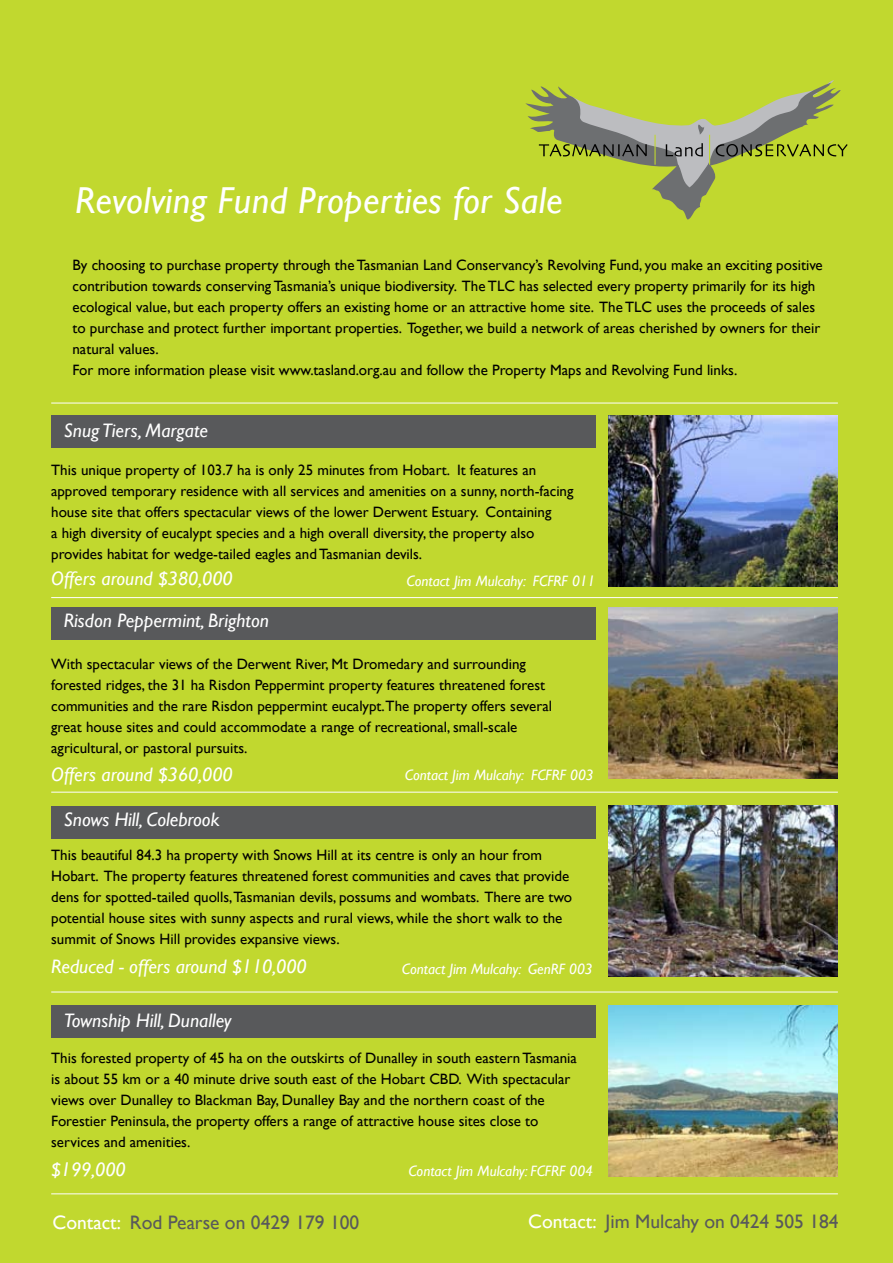
<style>
.page{position:relative;width:893px;height:1263px;background:#c1d82f}
.page>*{position:absolute;margin:0;border:0;box-sizing:border-box;transform-origin:0 0}
.t1{font:italic 37.5px "Gill Sans";letter-spacing:.01em;color:#fff}
.t2{font:italic 19.5px "Gill Sans";color:#fff}
.t3{font:19.5px "Gill Sans";color:#58595b}
.t4{font:15px/21px "Gill Sans";color:#000}
.t5{font:italic 15px "Gill Sans";color:#fff}
.s1{color:#fff}
</style>
<div class="page">
<svg style="left:525px;top:80px;width:323px;height:139px"></svg>
<hr style="left:654px;top:135px;width:2px;height:30px;background:#c1d82f">
<hr style="left:709px;top:135px;width:1px;height:30px;background:#c1d82f">
<hr style="left:51px;top:403px;width:787px;height:1px;background:#fff">
<hr style="left:51px;top:597px;width:787px;height:1px;background:#fff">
<hr style="left:51px;top:792px;width:787px;height:1px;background:#fff">
<hr style="left:51px;top:992px;width:787px;height:1px;background:#fff">
<img style="left:608px;top:1006px;width:230px;height:171px">
<div style="left:51px;top:1006px;width:544px;height:32px;background:#58595b"></div>
<div style="left:51px;top:607px;width:544px;height:32px;background:#58595b"></div>
<img style="left:608px;top:607px;width:230px;height:171px">
<div style="left:51px;top:806px;width:544px;height:32px;background:#58595b"></div>
<img style="left:608px;top:806px;width:230px;height:171px">
<img style="left:608px;top:416px;width:230px;height:171px">
<div style="left:51px;top:416px;width:544px;height:32px;background:#58595b"></div>
<hr style="left:51px;top:1193px;width:787px;height:1px;background:#fff">
<h1 class="t1" style="left:75px;top:178px;width:489px">Revolving Fund Properties for Sale</h1>
<p class="t4" style="left:72px;top:254px;width:752px">By choosing to purchase property through the Tasmanian Land Conservancy’s Revolving Fund, you make an exciting positive contribution towards conserving Tasmania’s unique biodiversity. The TLC has selected every property primarily for its high ecological value, but each property offers an existing home or an attractive home site. The TLC uses the proceeds of sales to purchase and protect further important properties. Together, we build a network of areas cherished by owners for their natural values.<br>For more information please visit www.tasland.org.au and follow the Property Maps and Revolving Fund links.</p>
<h2 class="t2" style="left:64px;top:419px;width:146px">Snug Tiers, Margate</h2>
<p class="t4" style="left:51px;top:460px;width:524px">This unique property of 103.7 ha is only 25 minutes from Hobart. It features an approved temporary residence with all services and amenities on a sunny, north-facing house site that offers spectacular views of the lower Derwent Estuary. Containing<br>a high diversity of eucalypt species and a high overall diversity, the property also provides habitat for wedge-tailed eagles and Tasmanian devils.</p>
<h2 class="t2" style="left:51px;top:567px;width:183px">Offers around $380,000</h2>
<p class="t5" style="left:407px;top:572px;width:190px">Contact Jim Mulcahy: FCFRF 011</p>
<h2 class="t2" style="left:64px;top:609px;width:207px">Risdon Peppermint, Brighton</h2>
<p class="t4" style="left:51px;top:654px;width:502px">With spectacular views of the Derwent River, Mt Dromedary and surrounding forested ridges, the 31 ha Risdon Peppermint property features threatened forest communities and the rare Risdon peppermint eucalypt.The property offers several great house sites and could accommodate a range of recreational, small-scale agricultural, or pastoral pursuits.</p>
<h2 class="t2" style="left:51px;top:763px;width:183px">Offers around $360,000</h2>
<p class="t5" style="left:405px;top:766px;width:190px">Contact Jim Mulcahy: FCFRF 003</p>
<h2 class="t2" style="left:64px;top:808px;width:157px">Snows Hill, Colebrook</h2>
<p class="t4" style="left:51px;top:845px;width:522px">This beautiful 84.3 ha property with Snows Hill at its centre is only an hour from Hobart. The property features threatened forest communities and caves that provide dens for spotted-tailed quolls,Tasmanian devils, possums and wombats. There are two potential house sites with sunny aspects and rural views, while the short walk to the summit of Snows Hill provides expansive views.</p>
<h2 class="t2" style="left:51px;top:955px;width:257px">Reduced - offers around $110,000</h2>
<p class="t5" style="left:402px;top:960px;width:192px">Contact Jim Mulcahy: GenRF 003</p>
<h2 class="t2" style="left:64px;top:1008px;width:169px">Township Hill, Dunalley</h2>
<p class="t4" style="left:51px;top:1048px;width:527px">This forested property of 45 ha on the outskirts of Dunalley in south eastern Tasmania is about 55 km or a 40 minute drive south east of the Hobart CBD. With spectacular views over Dunalley to Blackman Bay, Dunalley Bay and the northern coast of the Forestier Peninsula, the property offers a range of attractive house sites close to services and amenities.</p>
<h2 class="t2" style="left:51px;top:1158px;width:76px">$199,000</h2>
<p class="t5" style="left:408px;top:1162px;width:186px">Contact Jim Mulcahy: FCFRF 004</p>
<h2 class="t3" style="left:53px;top:1210px;width:308px"><span class="s1">Contact:</span> Rod Pearse on 0429 179 100</h2>
<h2 class="t3" style="left:528px;top:1210px;width:312px"><span class="s1">Contact:</span> Jim Mulcahy on 0424 505 184</h2>
</div>
